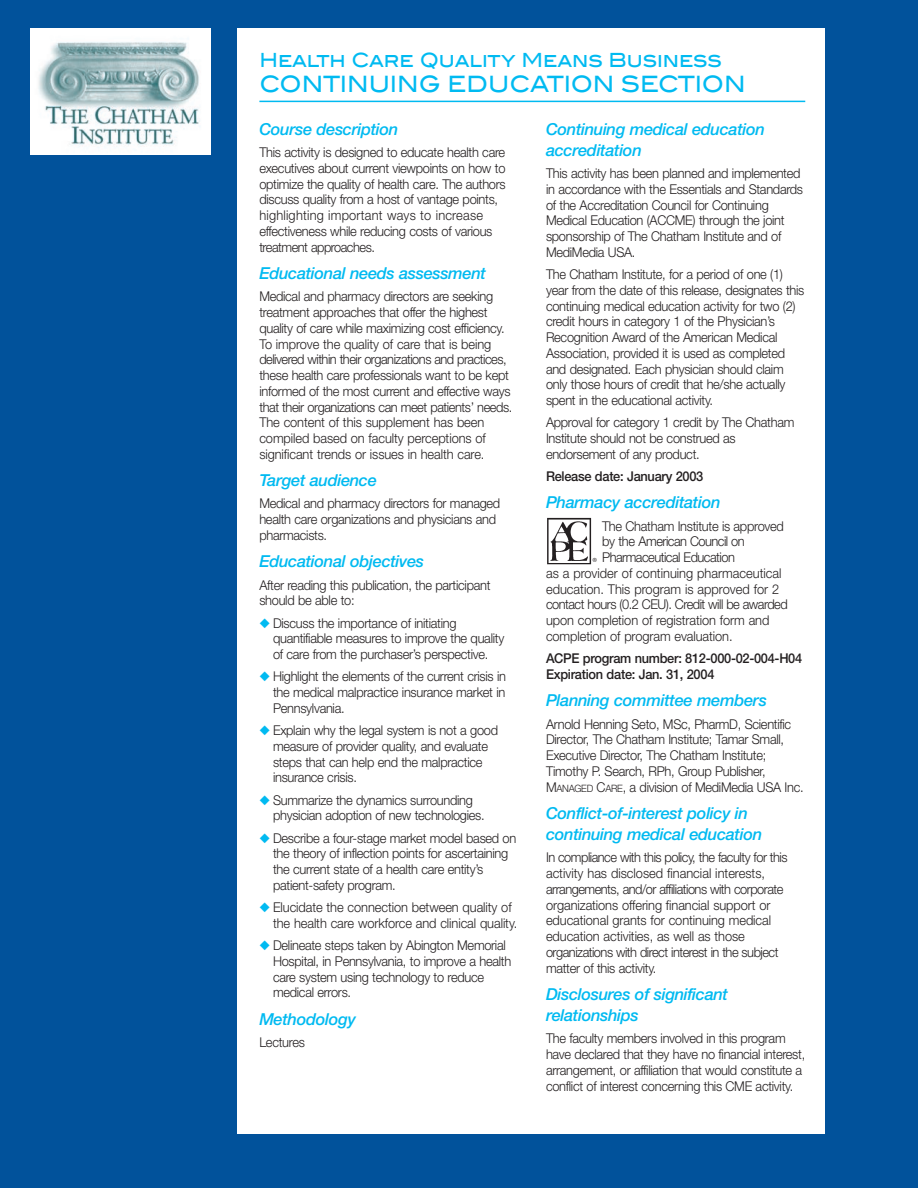
<style>
.page{position:relative;width:918px;height:1188px;background:#01529b}
.page>*{position:absolute;margin:0;border:0;box-sizing:border-box;transform-origin:0 0}
.t1{font:500 22.5px "Blair ITC";letter-spacing:-.01em;color:#00baf1;scale:.9 1}
.t2{font:500 19.5px "Blair ITC";letter-spacing:-.01em;color:#00baf1;scale:.9 1}
.t3{font:italic 500 16.5px/21px "Helvetica Neue";letter-spacing:-.02em;color:#00baf1}
.t4{font:300 13.5px/15.8px "Helvetica Neue";letter-spacing:-.02em;color:#231f20;scale:.95 1}
.t5{font:500 13.5px/15.8px "Helvetica Neue";letter-spacing:-.02em;color:#231f20;scale:.95 1}
.t6{font:300 13.5px "Helvetica Neue";letter-spacing:-.04em;color:#231f20;scale:.95 1}
.t7{font:300 13.5px "Helvetica Neue";color:#231f20;scale:.95 1}
.t8{font:9px "Myriad MM 406 600";color:#231f20}
.s1{color:#00baf1}
.s2{font-size:10.2px}
</style>
<div class="page">
<div style="left:237px;top:28px;width:588px;height:1106px;background:#fff"></div>
<hr style="left:259px;top:101px;width:546px;height:1px;background:#00baf1">
<img style="left:31px;top:28px;width:180px;height:126px">
<img style="left:547px;top:518px;width:45px;height:47px">
<h2 class="t2" style="left:259px;top:48px;width:515px">Health Care Quality Means Business</h2>
<h1 class="t1" style="left:259px;top:71px;width:542px">CONTINUING EDUCATION SECTION</h1>
<p class="t3" style="left:259px;top:120px;width:141px">Course description</p>
<p class="t4" style="left:259px;top:146px;width:261px">This activity is designed to educate health care executives about current viewpoints on how to optimize the quality of health care. The authors discuss quality from a host of vantage points, highlighting important ways to increase effectiveness while reducing costs of various treatment approaches.</p>
<p class="t3" style="left:259px;top:264px;width:228px">Educational needs assessment</p>
<p class="t4" style="left:259px;top:290px;width:268px">Medical and pharmacy directors are seeking treatment approaches that offer the highest quality of care while maximizing cost efficiency.<br>To improve the quality of care that is being delivered within their organizations and practices, these health care professionals want to be kept informed of the most current and effective ways that their organizations can meet patients’ needs.<br>The content of this supplement has been compiled based on faculty perceptions of significant trends or issues in health care.</p>
<p class="t3" style="left:259px;top:471px;width:119px">Target audience</p>
<p class="t4" style="left:259px;top:497px;width:255px">Medical and pharmacy directors for managed health care organizations and physicians and pharmacists.</p>
<p class="t3" style="left:259px;top:553px;width:166px">Educational objectives</p>
<p class="t4" style="left:259px;top:578px;width:245px">After reading this publication, the participant should be able to:</p>
<p class="t4" style="left:273px;top:616px;width:245px;text-indent:-14px"><span class="s1">◆</span> Discuss the importance of initiating quantifiable measures to improve the quality of care from the purchaser’s perspective.</p>
<p class="t4" style="left:273px;top:670px;width:247px;text-align:justify;text-indent:-14px"><span class="s1">◆</span> Highlight the elements of the current crisis in the medical malpractice insurance market in Pennsylvania.</p>
<p class="t4" style="left:273px;top:724px;width:238px;text-indent:-14px"><span class="s1">◆</span> Explain why the legal system is not a good measure of provider quality, and evaluate steps that can help end the malpractice insurance crisis.</p>
<p class="t4" style="left:273px;top:793px;width:224px;text-indent:-14px"><span class="s1">◆</span> Summarize the dynamics surrounding physician adoption of new technologies.</p>
<p class="t4" style="left:273px;top:831px;width:258px;text-indent:-14px"><span class="s1">◆</span> Describe a four-stage market model based on the theory of inflection points for ascertaining the current state of a health care entity’s patient-safety program.</p>
<p class="t4" style="left:273px;top:901px;width:259px;text-indent:-14px"><span class="s1">◆</span> Elucidate the connection between quality of the health care workforce and clinical quality.</p>
<p class="t4" style="left:273px;top:939px;width:252px;text-indent:-14px"><span class="s1">◆</span> Delineate steps taken by Abington Memorial Hospital, in Pennsylvania, to improve a health care system using technology to reduce medical errors.</p>
<p class="t3" style="left:259px;top:1010px;width:98px">Methodology</p>
<p class="t4" style="left:259px;top:1036px;width:49px">Lectures</p>
<p class="t3" style="left:546px;top:120px;width:220px">Continuing medical education accreditation</p>
<p class="t4" style="left:546px;top:167px;width:272px">This activity has been planned and implemented in accordance with the Essentials and Standards of the Accreditation Council for Continuing Medical Education (ACCME) through the joint sponsorship of The Chatham Institute and of MediMedia USA.</p>
<p class="t4" style="left:546px;top:268px;width:273px">The Chatham Institute, for a period of one (1) year from the date of this release, designates this continuing medical education activity for two (2) credit hours in category 1 of the Physician’s Recognition Award of the American Medical Association, provided it is used as completed and designated. Each physician should claim only those hours of credit that he/she actually spent in the educational activity.</p>
<p class="t4" style="left:546px;top:416px;width:263px">Approval for category 1 credit by The Chatham<br>Institute should not be construed as endorsement of any product.</p>
<p class="t5" style="left:546px;top:470px;width:167px">Release date: January 2003</p>
<p class="t3" style="left:546px;top:494px;width:176px">Pharmacy accreditation</p>
<p class="t4" style="left:602px;top:519px;width:193px">The Chatham Institute is approved</p>
<p class="t6" style="left:602px;top:537px;width:152px">by the American Council on</p>
<p class="t6" style="left:602px;top:553px;width:141px">Pharmaceutical Education</p>
<p class="t7" style="left:546px;top:568px;width:249px">as a provider of continuing pharmaceutical</p>
<p class="t7" style="left:546px;top:584px;width:247px">education. This program is approved for 2</p>
<p class="t6" style="left:546px;top:600px;width:256px">contact hours (0.2 CEU). Credit will be awarded</p>
<p class="t4" style="left:546px;top:614px;width:237px">upon completion of registration form and</p>
<p class="t4" style="left:546px;top:630px;width:198px">completion of program evaluation.</p>
<p class="t5" style="left:546px;top:652px;width:271px">ACPE program number: 812-000-02-004-H04<br>Expiration date: Jan. 31, 2004</p>
<p class="t3" style="left:546px;top:692px;width:222px">Planning committee members</p>
<p class="t4" style="left:546px;top:717px;width:273px">Arnold Henning Seto, MSc, PharmD, Scientific Director, The Chatham Institute; Tamar Small, Executive Director, The Chatham Institute; Timothy P. Search, RPh, Group Publisher, M<span class="s2">ANAGED</span> C<span class="s2">ARE</span>, a division of MediMedia USA Inc.</p>
<p class="t3" style="left:546px;top:804px;width:218px">Conflict-of-interest policy in continuing medical education</p>
<p class="t4" style="left:546px;top:851px;width:256px">In compliance with this policy, the faculty for this activity has disclosed financial interests, arrangements, and/or affiliations with corporate organizations offering financial support or educational grants for continuing medical education activities, as well as those organizations with direct interest in the subject matter of this activity.</p>
<p class="t3" style="left:546px;top:985px;width:184px">Disclosures of significant relationships</p>
<p class="t4" style="left:546px;top:1032px;width:274px">The faculty members involved in this program have declared that they have no financial interest, arrangement, or affiliation that would constitute a conflict of interest concerning this CME activity.</p>
<p class="t8" style="left:593px;top:558px;width:6px">®</p>
</div>
